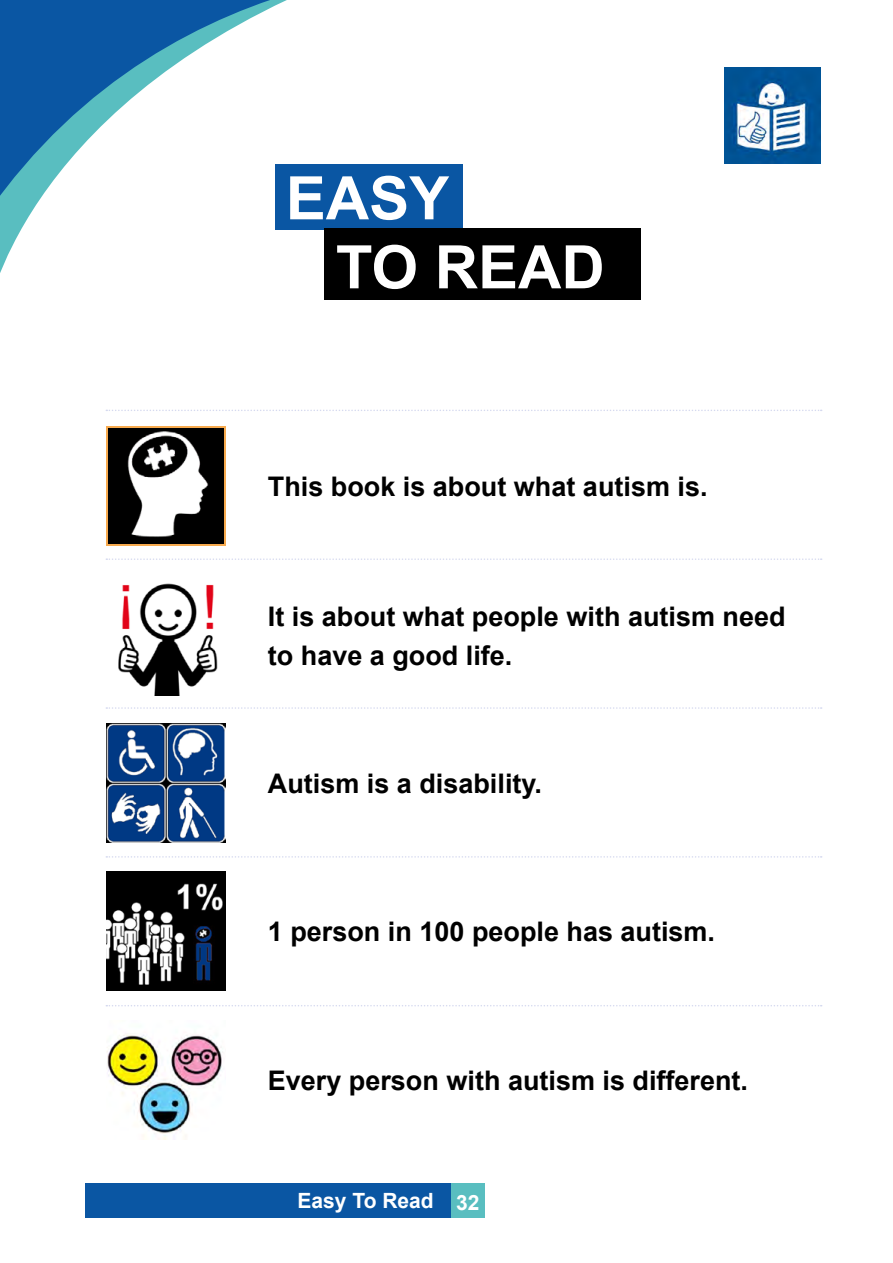
<style>
.page{position:relative;width:893px;height:1263px;background:#fff}
.page>*{position:absolute;margin:0;border:0;box-sizing:border-box;transform-origin:0 0}
.t1{font:700 60px/69px "Arial";color:#fff}
.t2{font:700 27px/39px "Arial";color:#000}
.t3{font:700 21px "Arial";color:#fff}
</style>
<div class="page">
<div style="left:451px;top:1183px;width:34px;height:34px;background:#59bec0"></div>
<svg style="left:0;top:213px;width:315px;height:60px"></svg>
<svg style="left:0;top:0;width:287px;height:213px"></svg>
<div style="left:85px;top:1183px;width:366px;height:34px;background:#0a56a3"></div>
<svg style="left:106px;top:427px;width:119px;height:119px"></svg>
<img style="left:108px;top:429px;width:115px;height:115px">
<img style="left:118px;top:583px;width:100px;height:113px">
<img style="left:106px;top:723px;width:119px;height:119px">
<img style="left:106px;top:872px;width:119px;height:119px">
<img style="left:107px;top:1034px;width:116px;height:106px">
<svg style="left:106px;top:410px;width:716px;height:1px"></svg>
<svg style="left:106px;top:558px;width:716px;height:2px"></svg>
<svg style="left:106px;top:707px;width:716px;height:2px"></svg>
<svg style="left:106px;top:856px;width:716px;height:2px"></svg>
<svg style="left:106px;top:1005px;width:716px;height:1px"></svg>
<div style="left:275px;top:164px;width:187px;height:65px;background:#0a56a3"></div>
<div style="left:324px;top:228px;width:317px;height:72px;background:#000"></div>
<img style="left:725px;top:67px;width:96px;height:97px">
<h1 class="t1" style="left:336px;top:166px;width:270px;text-indent:-50px">EASY<br>TO READ</h1>
<p class="t2" style="left:268px;top:468px;width:441px">This book is about what autism is.</p>
<p class="t2" style="left:268px;top:598px;width:519px">It is about what people with autism need to have a good life.</p>
<p class="t2" style="left:268px;top:765px;width:276px">Autism is a disability.</p>
<p class="t2" style="left:268px;top:913px;width:449px">1 person in 100 people has autism.</p>
<p class="t2" style="left:268px;top:1062px;width:482px">Every person with autism is different.</p>
<p class="t3" style="left:298px;top:1187px;width:183px">Easy To Read 32</p>
</div>
